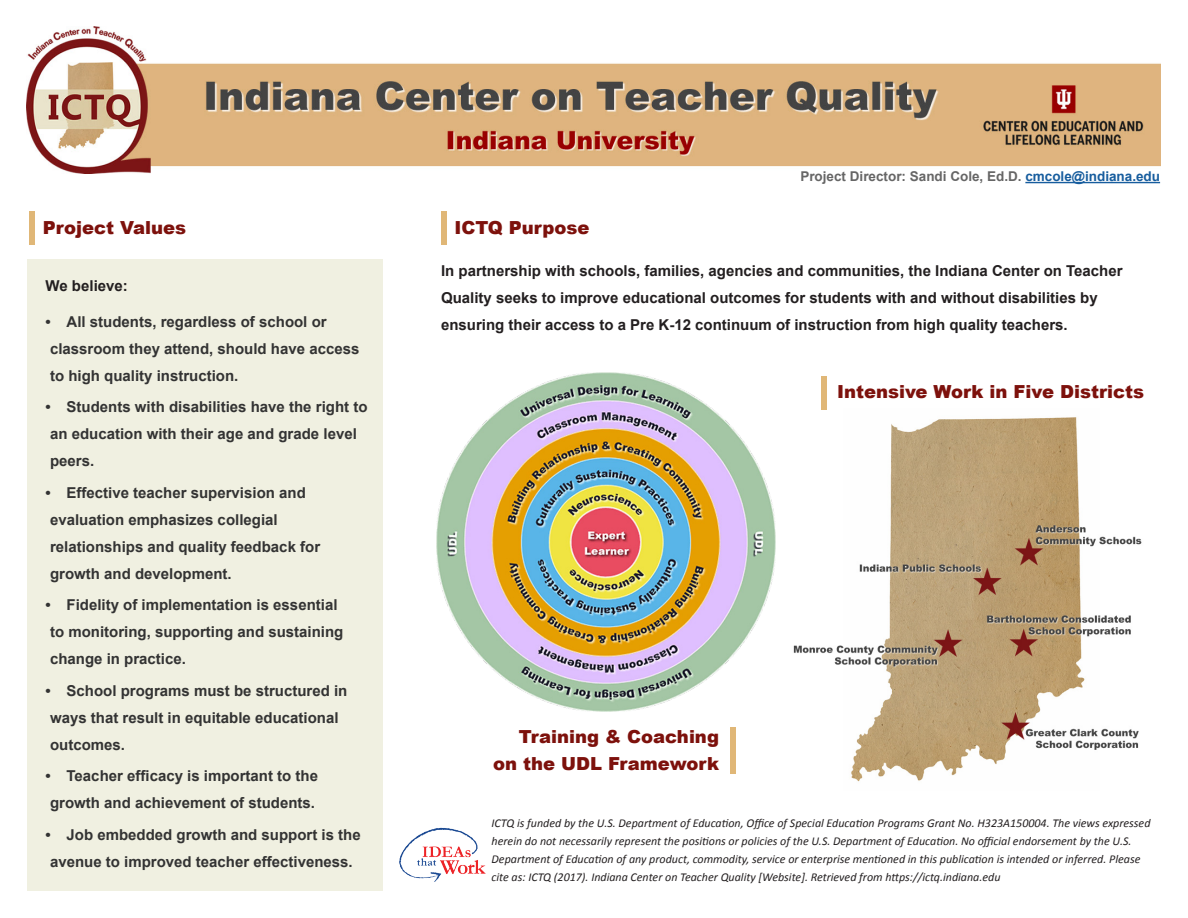
<style>
.page{position:relative;width:1188px;height:918px;background:#fff}
.page>*{position:absolute;margin:0;border:0;box-sizing:border-box;transform-origin:0 0}
.lable{font:900 18px "Arial";color:#7d110c}
.lable-r{font:900 18px "Arial";color:#7d110c}
.t1{font:700 15px/27px "Arial";color:#333}
.text{font:700 15px/27px "Arial";color:#231f20}
.text2-r{font:700 13.5px "Arial";color:#666}
.t2{font:italic 12px/18px "Calibri";color:#231f20}
.s1{color:#175d9e}
</style>
<div class="page">
<img style="left:27px;top:27px;width:1134px;height:147px">
<div style="left:27px;top:259px;width:355px;height:632px;background:#f0f0e1"></div>
<img style="left:793px;top:408px;width:349px;height:374px">
<img style="left:436px;top:372px;width:339px;height:339px">
<img style="left:399px;top:827px;width:87px;height:55px">
<div style="left:29px;top:211px;width:6px;height:34px;background:#e0b777"></div>
<div style="left:441px;top:211px;width:5px;height:34px;background:#e0b777"></div>
<div style="left:730px;top:727px;width:5px;height:46px;background:#e0b777"></div>
<div style="left:822px;top:377px;width:5px;height:33px;background:#e0b777"></div>
<hr style="left:1025px;top:182px;width:135px;height:1px;background:#175d9e">
<p class="lable" style="left:43px;top:214px;width:145px">Project Values</p>
<p class="lable" style="left:454px;top:214px;width:137px">ICTQ Purpose</p>
<p class="text2-r" style="left:800px;top:167px;width:361px">Project Director: Sandi Cole, Ed.D. <span class="s1">cmcole@indiana.edu</span></p>
<p class="text" style="left:46px;top:273px;width:84px">We believe:</p>
<p class="t1" style="left:50px;top:309px;width:311px;text-indent:-5px">• All students, regardless of school or classroom they attend, should have access to high quality instruction.</p>
<p class="t1" style="left:50px;top:394px;width:319px;text-indent:-5px">• Students with disabilities have the right to an education with their age and grade level peers.</p>
<p class="t1" style="left:50px;top:480px;width:272px;text-indent:-5px">• Effective teacher supervision and evaluation emphasizes collegial relationships and quality feedback for growth and development.</p>
<p class="t1" style="left:50px;top:592px;width:295px;text-indent:-5px">• Fidelity of implementation is essential to monitoring, supporting and sustaining change in practice.</p>
<p class="t1" style="left:50px;top:678px;width:299px;text-indent:-5px">• School programs must be structured in ways that result in equitable educational outcomes.</p>
<p class="t1" style="left:46px;top:763px;width:274px;text-align:center">• Teacher efficacy is important to the growth and achievement of students.</p>
<p class="t1" style="left:46px;top:822px;width:317px;text-align:center">• Job embedded growth and support is the avenue to improved teacher effectiveness.</p>
<p class="text" style="left:441px;top:258px;width:683px">In partnership with schools, families, agencies and communities, the Indiana Center on Teacher<br>Quality seeks to improve educational outcomes for students with and without disabilities by ensuring their access to a Pre K-12 continuum of instruction from high quality teachers.</p>
<p class="lable" style="left:837px;top:379px;width:309px">Intensive Work in Five Districts</p>
<p class="lable-r" style="left:519px;top:724px;width:202px">Training &amp; Coaching</p>
<p class="lable-r" style="left:493px;top:751px;width:228px">on the UDL Framework</p>
<p class="t2" style="left:492px;top:814px;width:660px">ICTQ is funded by the U.S. Department of Education, Office of Special Education Programs Grant No. H323A150004. The views expressed herein do not necessarily represent the positions or policies of the U.S. Department of Education. No official endorsement by the U.S.<br>Department of Education of any product, commodity, service or enterprise mentioned in this publication is intended or inferred. Please cite as: ICTQ (2017). Indiana Center on Teacher Quality [Website]. Retrieved from https://ictq.indiana.edu</p>
</div>
